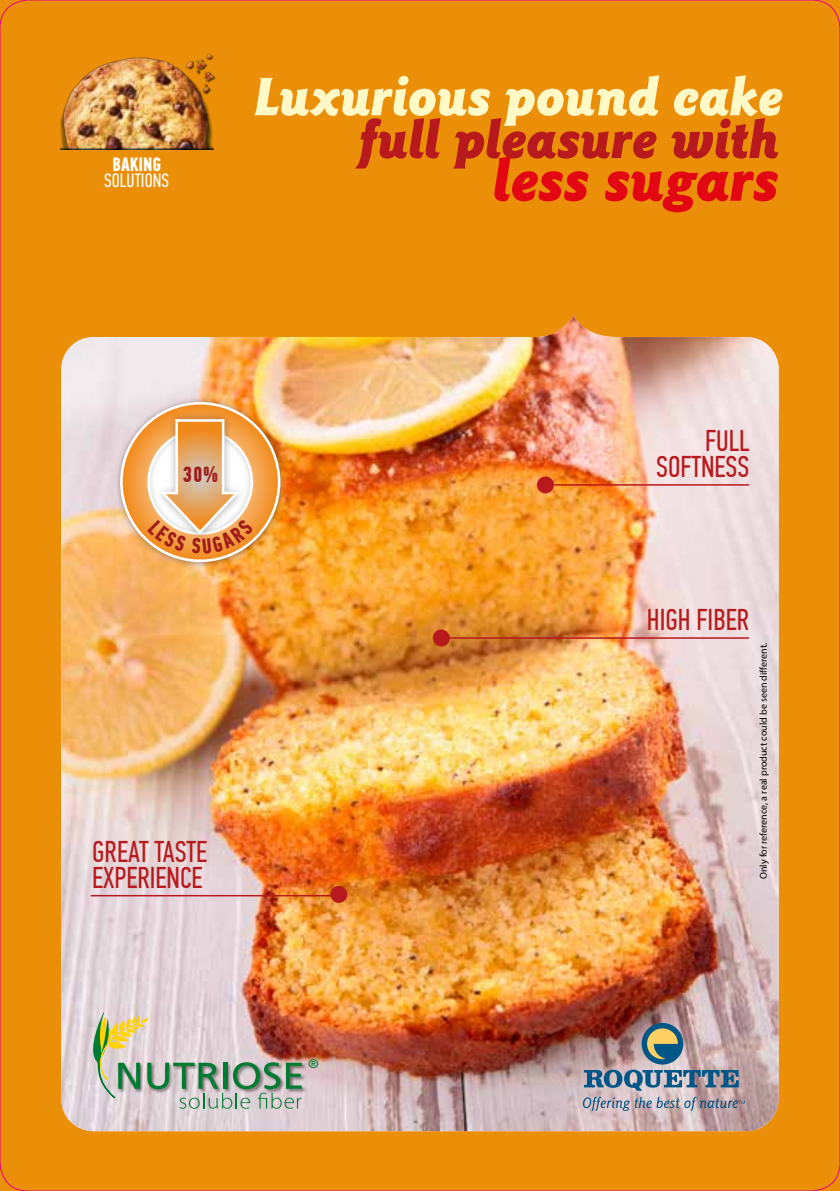
<style>
.page{position:relative;width:840px;height:1191px;background:#fff}
.page>*{position:absolute;margin:0;border:0;box-sizing:border-box;transform-origin:0 0}
.t1{font:italic 900 62px "Goudy Sans";color:#e30613}
.t2{font:italic 900 56px "Goudy Sans";color:#fff9c7}
.t3{font:italic 900 56px "Goudy Sans";color:#b8191c}
.t4{font:30px/26px "PF Din Text Comp Pro";color:#b8191c;text-align:right}
.t5{font:700 22px "PF Din Text Comp Pro";color:#a01d19}
.t6{font:19.4px "PF Din Text Comp Pro";color:#fff}
.t7{font:700 19.4px "PF Din Text Comp Pro";color:#fff}
.t8{font:12.4px "Frutiger";color:#007c32;scale:1.08 1}
.t9{font:10px "Myriad Pro";color:#000}
</style>
<div class="page">
<div style="left:0;top:0;width:839px;height:1191px;background:#ec8f08"></div>
<img style="left:61px;top:315px;width:717px;height:816px">
<svg style="left:583px;top:1069px;width:155px;height:21px;background:#6e8ba3"></svg>
<div style="left:641px;top:1023px;width:42px;height:41px;background:#005687;border-radius:50%"></div>
<svg style="left:646px;top:1028px;width:31px;height:31px"></svg>
<svg style="left:582px;top:1096px;width:162px;height:15px;background:#a7a3af"></svg>
<img style="left:60px;top:57px;width:154px;height:93px">
<svg style="left:60px;top:146px;width:153px;height:4px"></svg>
<img style="left:167px;top:57px;width:47px;height:56px">
<img style="left:181px;top:53px;width:35px;height:46px">
<img style="left:301px;top:1055px;width:9px;height:48px">
<img style="left:84px;top:1007px;width:217px;height:101px">
<div style="left:536px;top:476px;width:17px;height:17px;background:#b8191c;border-radius:50%"></div>
<div style="left:432px;top:629px;width:17px;height:17px;background:#b8191c;border-radius:50%"></div>
<div style="left:330px;top:886px;width:17px;height:17px;background:#b8191c;border-radius:50%"></div>
<hr style="left:545px;top:484px;width:203px;height:1px;background:#b8191c">
<hr style="left:441px;top:637px;width:307px;height:2px;background:#b8191c">
<hr style="left:91px;top:895px;width:248px;height:1px;background:#b8191c">
<img style="left:111px;top:393px;width:178px;height:178px">
<svg style="left:119px;top:401px;width:162px;height:162px;background:#efb87d"></svg>
<h3 class="t7" style="left:112px;top:152px;width:50px">BAKING</h3>
<h3 class="t6" style="left:104px;top:169px;width:66px">SOLUTIONS</h3>
<h2 class="t2" style="left:254px;top:64px;width:530px">Luxurious pound cake</h2>
<h2 class="t3" style="left:358px;top:106px;width:421px">full pleasure with</h2>
<h1 class="t1" style="left:492px;top:144px;width:287px">less sugars</h1>
<h3 class="t5" style="left:182px;top:461px;width:37px">30%</h3>
<h3 class="t4" style="left:92px;top:839px;width:116px;text-align:left">GREAT TASTE<br>EXPERIENCE</h3>
<p class="t8" style="left:308px;top:1056px;width:11px">®</p>
<h3 class="t4" style="left:655px;top:428px;width:94px">FULL<br>SOFTNESS</h3>
<h3 class="t4" style="left:646px;top:607px;width:104px">HIGH FIBER</h3>
<p class="t9" style="left:757px;top:879px;width:238px;rotate:-90deg">Only for reference, a real product could be seen different.</p>
</div>
